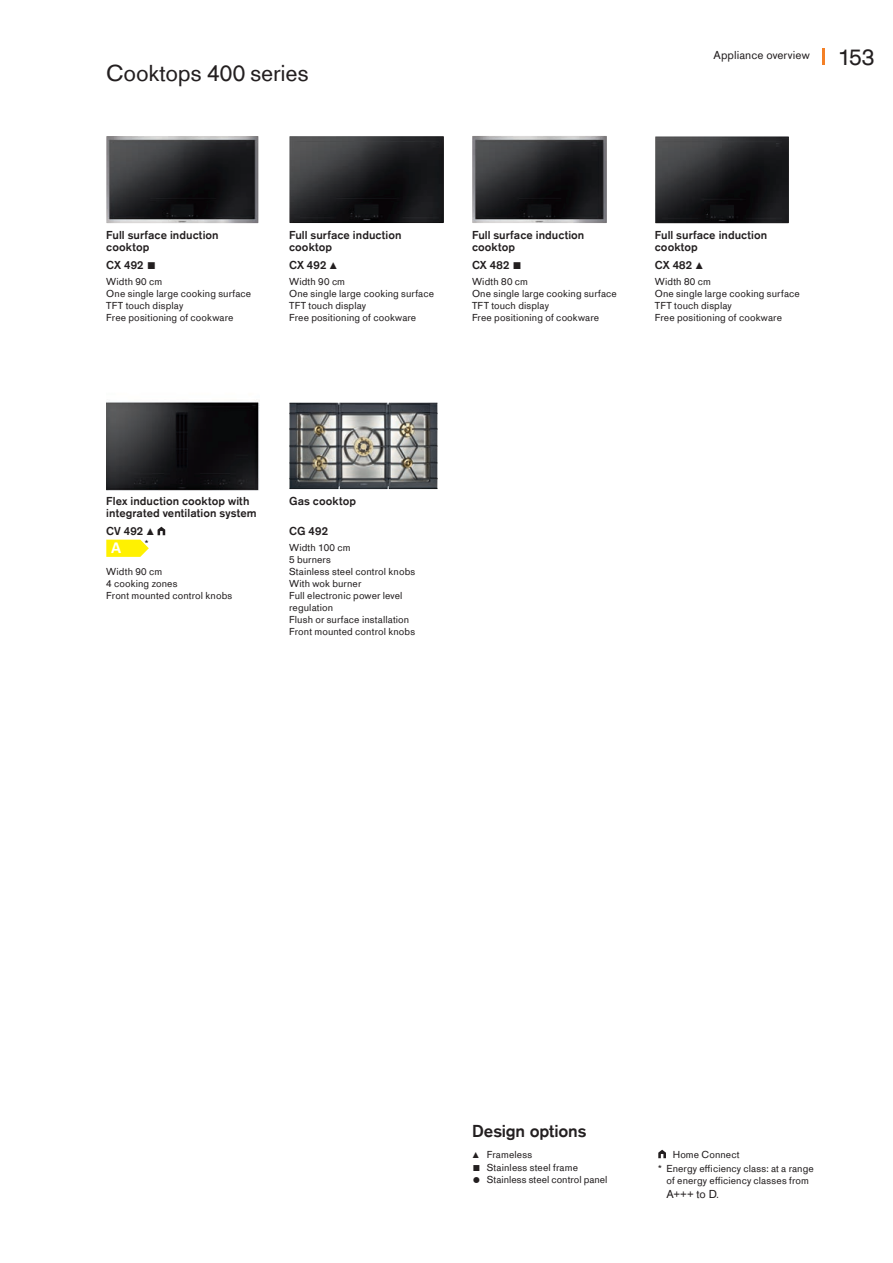
<style>
.page{position:relative;width:893px;height:1263px;background:#fff}
.page>*{position:absolute;margin:0;border:0;box-sizing:border-box;transform-origin:0 0}
.t1{font:24px "Gaggenau";letter-spacing:-.01em;color:#231f20}
.t2{font:700 18px "Gaggenau";letter-spacing:-.01em;color:#231f20}
.t3{font:700 16.65px "Calibri";color:#fff}
.t4{font:700 12px/12px "Gaggenau";letter-spacing:.005em;color:#231f20}
.t5{font:12px "Gaggenau";letter-spacing:.005em;color:#231f20}
.t6{font:10.5px/12px "Gaggenau";letter-spacing:.01em;color:#231f20}
.s1{font-size:24px}
.s2{font-size:10.5px}
</style>
<div class="page">
<hr style="left:822px;top:49px;width:3px;height:16px;background:#f48026">
<img style="left:106px;top:136px;width:153px;height:87px">
<img style="left:289px;top:136px;width:155px;height:87px">
<img style="left:472px;top:136px;width:135px;height:87px">
<img style="left:106px;top:400px;width:153px;height:91px">
<svg style="left:158px;top:527px;width:7px;height:8px"></svg>
<img style="left:289px;top:402px;width:149px;height:87px">
<svg style="left:658px;top:1150px;width:8px;height:8px"></svg>
<img style="left:655px;top:136px;width:134px;height:87px">
<svg style="left:106px;top:540px;width:43px;height:17px"></svg>
<h1 class="t1" style="left:106px;top:59px;width:204px">Cooktops 400 series</h1>
<p class="t5" style="left:713px;top:48px;width:162px">Appliance overview <span class="s1">153</span></p>
<p class="t4" style="left:106px;top:229px;width:114px">Full surface induction cooktop</p>
<p class="t4" style="left:106px;top:259px;width:52px">CX 492 ■</p>
<p class="t6" style="left:106px;top:275px;width:146px">Width 90 cm<br>One single large cooking surface<br>TFT touch display<br>Free positioning of cookware</p>
<p class="t4" style="left:289px;top:229px;width:114px">Full surface induction cooktop</p>
<p class="t4" style="left:289px;top:259px;width:50px">CX 492 ▲</p>
<p class="t6" style="left:289px;top:275px;width:146px">Width 90 cm<br>One single large cooking surface<br>TFT touch display<br>Free positioning of cookware</p>
<p class="t4" style="left:472px;top:229px;width:114px">Full surface induction cooktop</p>
<p class="t4" style="left:472px;top:259px;width:52px">CX 482 ■</p>
<p class="t6" style="left:472px;top:275px;width:146px">Width 80 cm<br>One single large cooking surface<br>TFT touch display<br>Free positioning of cookware</p>
<p class="t4" style="left:655px;top:229px;width:114px">Full surface induction cooktop</p>
<p class="t4" style="left:655px;top:259px;width:50px">CX 482 ▲</p>
<p class="t6" style="left:655px;top:275px;width:146px">Width 80 cm<br>One single large cooking surface<br>TFT touch display<br>Free positioning of cookware</p>
<p class="t4" style="left:106px;top:494px;width:152px">Flex induction cooktop with integrated ventilation system</p>
<p class="t4" style="left:106px;top:525px;width:50px">CV 492 ▲</p>
<p class="t6" style="left:106px;top:565px;width:128px">Width 90 cm<br>4 cooking zones<br>Front mounted control knobs</p>
<p class="t6" style="left:144px;top:537px;width:6px">*</p>
<h3 class="t3" style="left:111px;top:537px;width:12px">A</h3>
<p class="t4" style="left:289px;top:494px;width:68px">Gas cooktop</p>
<p class="t4" style="left:289px;top:525px;width:40px">CG 492</p>
<p class="t6" style="left:289px;top:541px;width:128px">Width 100 cm<br>5 burners<br>Stainless steel control knobs<br>With wok burner<br>Full electronic power level regulation<br>Flush or surface installation<br>Front mounted control knobs</p>
<h2 class="t2" style="left:472px;top:1120px;width:116px">Design options</h2>
<p class="t6" style="left:472px;top:1148px;width:62px">▲ Frameless</p>
<p class="t6" style="left:472px;top:1161px;width:108px">■ Stainless steel frame</p>
<p class="t6" style="left:472px;top:1174px;width:137px">● Stainless steel control panel</p>
<p class="t6" style="left:658px;top:1148px;width:158px;line-height:13.2px;text-indent:15px">Home Connect<br>* Energy efficiency class: at a range</p>
<p class="t6" style="left:666px;top:1174px;width:144px">of energy efficiency classes from</p>
<p class="t5" style="left:666px;top:1187px;width:54px">A+++ to D<span class="s2">.</span></p>
</div>
